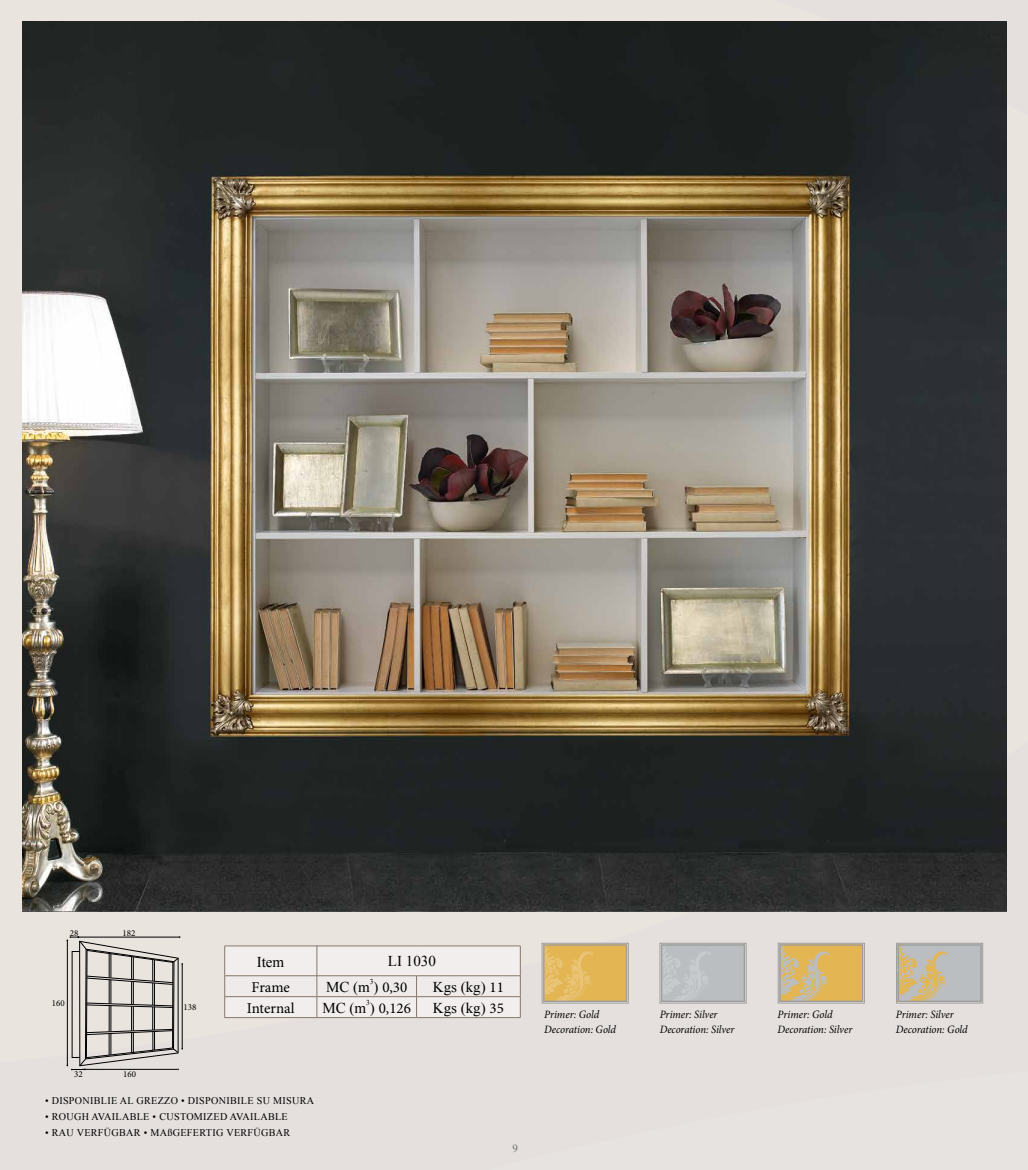
<style>
.page{position:relative;width:1028px;height:1170px;background:#fff}
.page>*{position:absolute;margin:0;border:0;box-sizing:border-box;transform-origin:0 0}
.t1{font:15px "Times New Roman";color:#000}
.t2{font:15px "Minion Pro";letter-spacing:-.005em;color:#000}
.t3{font:italic 11.25px/15.4px "Minion Pro";letter-spacing:-.005em;color:#000;scale:.96 1}
.t4{font:11px "Times New Roman";color:#706f6f}
.t5{font:10.25px "Times New Roman";letter-spacing:.03em;color:#000}
.t6{font:9px "Minion Pro";color:#000}
.t7{font:7.5px "Times New Roman";color:#000}
.s1{font-family:"Minion Pro"}
</style>
<div class="page">
<div style="left:0;top:0;width:1028px;height:963px;background:#eae4de"></div>
<div style="left:0;top:963px;width:1028px;height:206px;background:#e5e0de"></div>
<img style="left:22px;top:21px;width:984px;height:890px">
<svg style="left:67px;top:936px;width:116px;height:134px;background:#c0bbb7"></svg>
<svg style="left:224px;top:945px;width:297px;height:72px;background:#eae6e5"></svg>
<hr style="left:224px;top:1017px;width:93px;height:1px;background:#86786b">
<hr style="left:317px;top:1017px;width:99px;height:1px;background:#86786b">
<hr style="left:416px;top:1017px;width:104px;height:1px;background:#86786b">
<hr style="left:317px;top:945px;width:1px;height:30px;background:#86786b">
<svg style="left:659px;top:942px;width:87px;height:61px;background:#bdbfc1"></svg>
<div style="left:661px;top:944px;width:84px;height:57px;border:1px solid #9d9d9c"></div>
<svg style="left:541px;top:942px;width:87px;height:61px;background:#dfb864"></svg>
<div style="left:543px;top:944px;width:84px;height:57px;border:1px solid #9d9d9c"></div>
<svg style="left:896px;top:942px;width:87px;height:61px;background:#c1baa8"></svg>
<div style="left:897px;top:944px;width:84px;height:57px;border:1px solid #9d9d9c"></div>
<svg style="left:777px;top:942px;width:87px;height:61px;background:#d7b773"></svg>
<div style="left:779px;top:944px;width:84px;height:57px;border:1px solid #9d9d9c"></div>
<p class="t6" style="left:70px;top:927px;width:10px">28</p>
<p class="t6" style="left:122px;top:927px;width:14px">182</p>
<p class="t6" style="left:52px;top:997px;width:14px">160</p>
<p class="t6" style="left:184px;top:1000px;width:14px">138</p>
<h1 class="t1" style="left:257px;top:951px;width:29px">Item</h1>
<h1 class="t1" style="left:388px;top:950px;width:49px">LI 1030</h1>
<p class="t7" style="left:370px;top:976px;width:5px">3</p>
<h1 class="t1" style="left:433px;top:976px;width:73px">Kgs (kg) <span class="s1">11</span></h1>
<h1 class="t2" style="left:252px;top:976px;width:40px">Frame</h1>
<h1 class="t1" style="left:326px;top:976px;width:83px">MC (m ) <span class="s1">0,30</span></h1>
<p class="t7" style="left:366px;top:997px;width:5px">3</p>
<h1 class="t1" style="left:433px;top:997px;width:73px">Kgs (kg) <span class="s1">35</span></h1>
<h1 class="t2" style="left:247px;top:997px;width:49px">Internal</h1>
<h1 class="t1" style="left:322px;top:997px;width:90px">MC (m ) <span class="s1">0,126</span></h1>
<p class="t6" style="left:74px;top:1067px;width:10px">32</p>
<p class="t6" style="left:123px;top:1067px;width:14px">160</p>
<p class="t5" style="left:45px;top:1093px;width:271px">• DISPONIBLIE AL GREZZO • DISPONIBILE SU MISURA</p>
<p class="t5" style="left:45px;top:1109px;width:244px">• ROUGH AVAILABLE • CUSTOMIZED AVAILABLE</p>
<p class="t5" style="left:45px;top:1125px;width:247px">• RAU VERFÜGBAR • MAßGEFERTIG VERFÜGBAR</p>
<p class="t4" style="left:512px;top:1140px;width:7px">9</p>
<p class="t3" style="left:544px;top:1006px;width:76px">Primer: Gold<br>Decoration: Gold</p>
<p class="t3" style="left:896px;top:1006px;width:76px">Primer: Silver<br>Decoration: Gold</p>
<p class="t3" style="left:659px;top:1006px;width:79px">Primer: Silver<br>Decoration: Silver</p>
<p class="t3" style="left:777px;top:1006px;width:79px">Primer: Gold<br>Decoration: Silver</p>
</div>
